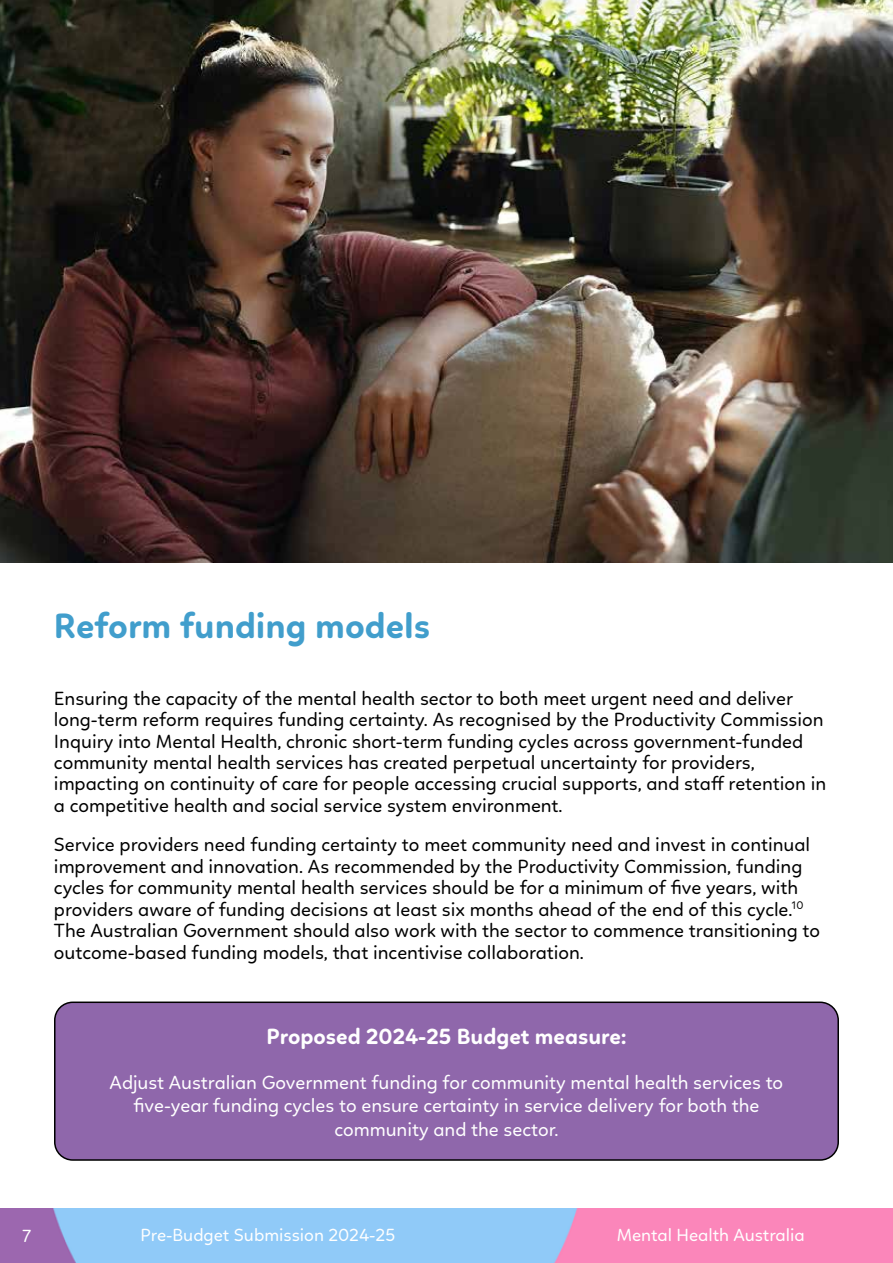
<style>
.page{position:relative;width:893px;height:1263px;background:#fff}
.page>*{position:absolute;margin:0;border:0;box-sizing:border-box;transform-origin:0 0}
.t1{font:700 36px "Linotte";color:#419ecc}
.t2{font:700 22.5px "Linotte";color:#fff}
.t3{font:19.5px/21.5px "Linotte";color:#000}
.t4{font:19.5px/23.4px "Linotte";color:#fff;text-align:center}
.t5{font:18px "Linotte";color:#fff}
</style>
<div class="page">
<img style="left:0;top:1209px;width:893px;height:54px">
<img style="left:0;top:0;width:893px;height:562px">
<div style="left:55px;top:1002px;width:783px;height:158px;background:#8f67ab;border-radius:18px"></div>
<div style="left:54px;top:1001px;width:785px;height:160px;border:2px solid #000;border-radius:18px"></div>
<h1 class="t1" style="left:54px;top:605px;width:378px">Reform funding models</h1>
<p class="t3" style="left:54px;top:687px;width:774px">Ensuring the capacity of the mental health sector to both meet urgent need and deliver long-term reform requires funding certainty. As recognised by the Productivity Commission Inquiry into Mental Health, chronic short-term funding cycles across government-funded community mental health services has created perpetual uncertainty for providers, impacting on continuity of care for people accessing crucial supports, and staff retention in a competitive health and social service system environment.</p>
<p class="t3" style="left:54px;top:834px;width:768px">Service providers need funding certainty to meet community need and invest in continual improvement and innovation. As recommended by the Productivity Commission, funding cycles for community mental health services should be for a minimum of five years, with providers aware of funding decisions at least six months ahead of the end of this cycle.<sup>10<br></sup>The Australian Government should also work with the sector to commence transitioning to outcome-based funding models, that incentivise collaboration.</p>
<p class="t2" style="left:267px;top:1023px;width:361px">Proposed 2024-25 Budget measure:</p>
<p class="t4" style="left:110px;top:1070px;width:675px">Adjust Australian Government funding for community mental health services to five-year funding cycles to ensure certainty in service delivery for both the community and the sector.</p>
<p class="t5" style="left:22px;top:1225px;width:11px">7</p>
<p class="t5" style="left:141px;top:1225px;width:256px">Pre-Budget Submission 2024-25</p>
<p class="t5" style="left:617px;top:1225px;width:189px">Mental Health Australia</p>
</div>
